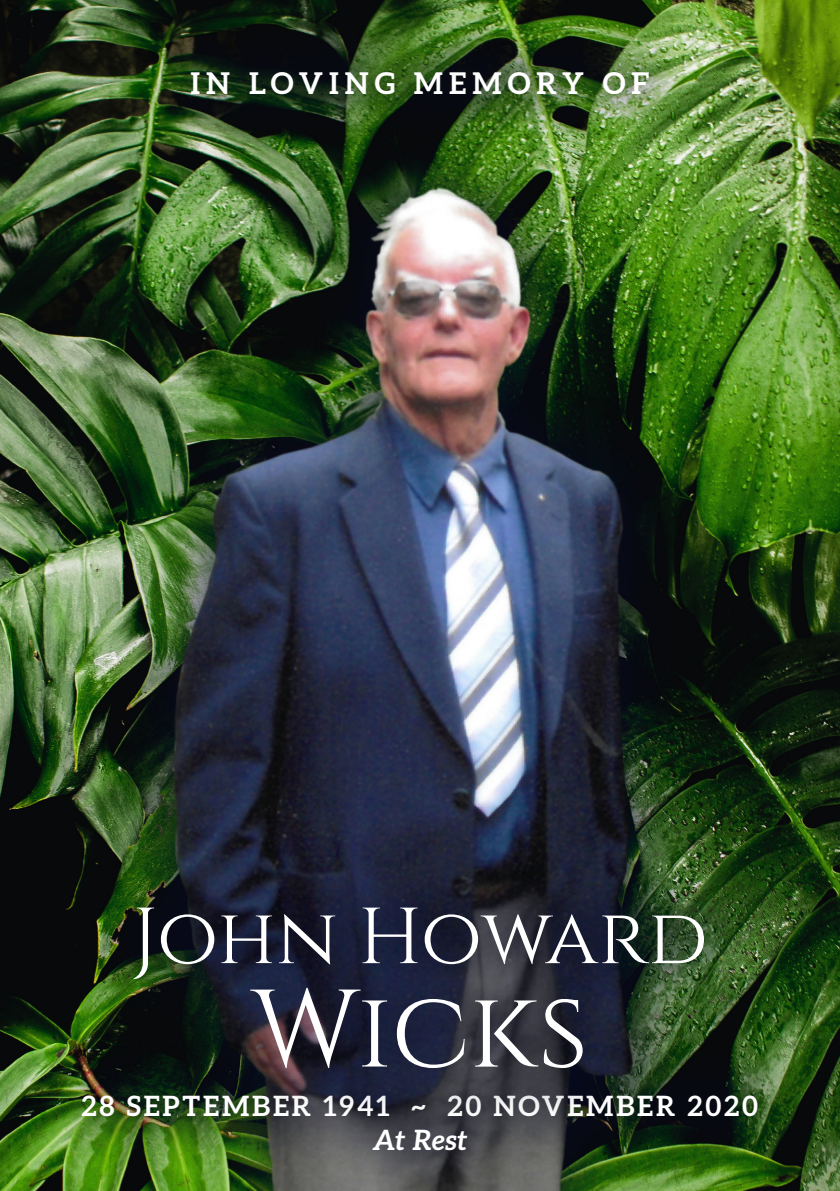
<style>
.page{position:relative;width:840px;height:1191px;background:#fff}
.page>*{position:absolute;margin:0;border:0;box-sizing:border-box;transform-origin:0 0}
.t1{font:110px "Cinzel";letter-spacing:-.005em;color:#fff}
.t2{font:79.2px "Cinzel";letter-spacing:-.01em;color:#fff}
.t3{font:700 30px "Aleo";letter-spacing:.2em;color:#fff}
.t4{font:700 28px "Aleo";letter-spacing:.1em;color:#fff}
.t5{font:italic 700 28px "Aleo";color:#fff}
</style>
<div class="page">
<img style="left:0;top:0;width:839px;height:1191px">
<div style="left:109px;top:124px;width:587px;height:1067px;background:#070923;opacity:.75"></div>
<img style="left:133px;top:132px;width:672px;height:910px">
<div style="left:141px;top:19px;width:557px;height:128px;background:#070923;opacity:.75"></div>
<div style="left:32px;top:1042px;width:775px;height:149px;background:#070923;opacity:.75"></div>
<div style="left:80px;top:849px;width:680px;height:276px;background:#070923;opacity:.75"></div>
<p class="t3" style="left:190px;top:65px;width:460px">IN LOVING MEMORY OF</p>
<h2 class="t2" style="left:132px;top:890px;width:577px">John Howard</h2>
<h1 class="t1" style="left:251px;top:966px;width:339px">Wicks</h1>
<p class="t4" style="left:82px;top:1089px;width:677px">28 SEPTEMBER 1941 ~ 20 NOVEMBER 2020</p>
<p class="t5" style="left:372px;top:1123px;width:97px">At Rest</p>
</div>
